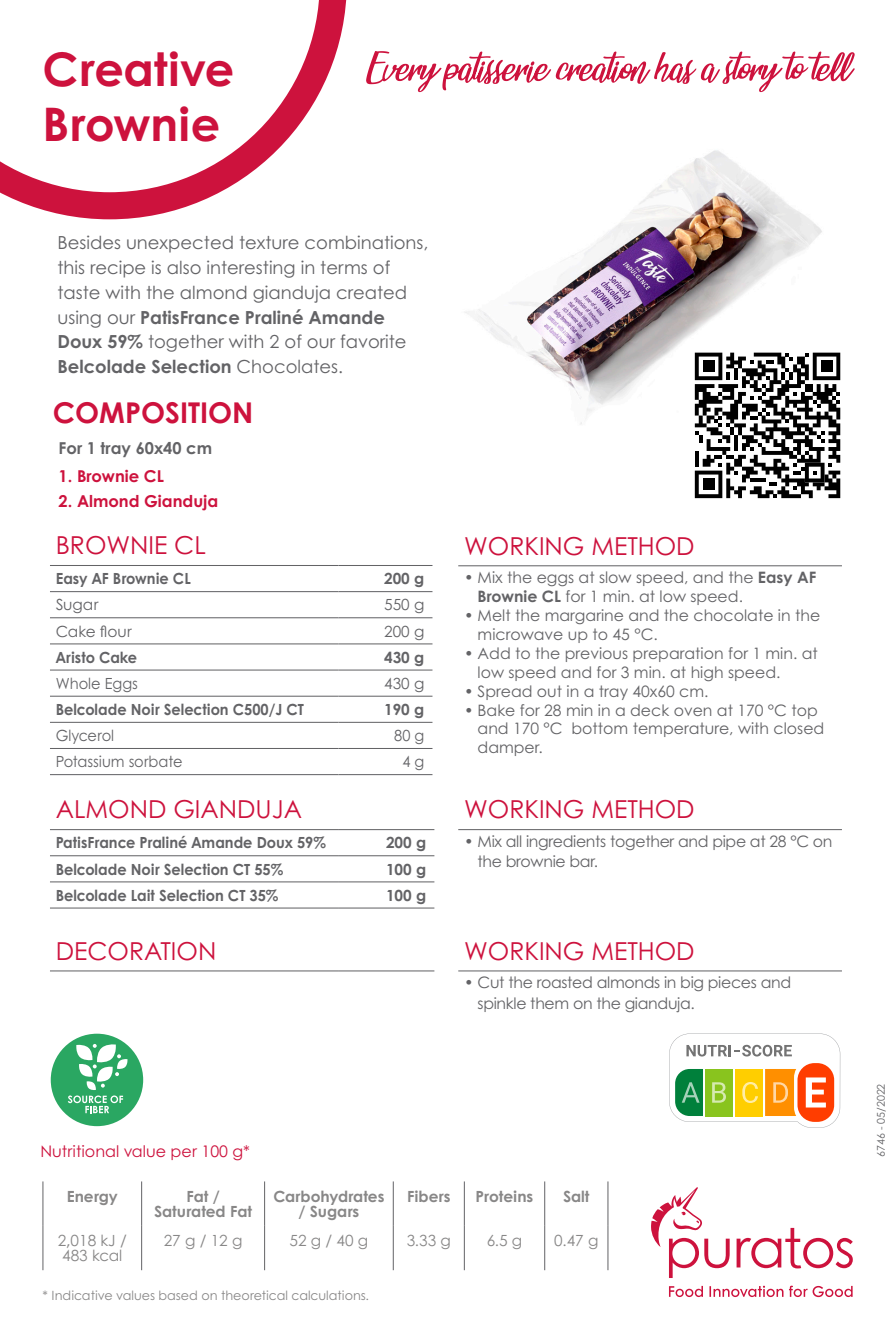
<style>
.page{position:relative;width:893px;height:1340px;background:#fff}
.page>*{position:absolute;margin:0;border:0;box-sizing:border-box;transform-origin:0 0}
.t1{font:700 46.35px "Century Gothic";color:#cd123d}
.N_Title_Bold{font:700 28.57px "Century Gothic Pro";color:#cd123d}
.N_Title{font:24.75px "Century Gothic Pro";color:#cd123d}
.Frame_text_red{font:18px/24.8px "Century Gothic Pro";color:#636366}
.Composition{font:700 16.43px "Century Gothic Pro";color:#cd123d}
.N_Tips___Tricks_body{font:700 16.43px "Century Gothic Pro";color:#636366}
.nutritionTitle{font:15.97px "Century Gothic";color:#cd123d}
.t2{font:15.75px/18.9px "Century Gothic Pro";color:#636366}
.t3{font:15.75px/20.5px "Century Gothic Pro";letter-spacing:-.02em;color:#636366}
.N_INGR_Puratos{font:700 15.3px "Century Gothic";color:#636366;scale:.95 1}
.nutritionContent{font:700 15.3px/15.3px "Century Gothic";color:#888787;text-align:center}
.nutritionContent-2{font:15.3px "Century Gothic";color:#888787}
.N_INGR_Puratos-2{font:15.3px "Century Gothic";color:#636366;scale:.95 1}
.N_INGR{font:15.3px "Century Gothic";color:#636366}
.N_INGR-2{font:700 15.3px "Century Gothic";color:#636366}
.legend{font:12.83px "Century Gothic";color:#888787}
.t4{font:10.58px "Century Gothic";color:#636366}
.s1{font-weight:700}
</style>
<div class="page">
<img style="left:465px;top:92px;width:376px;height:402px">
<svg style="left:0;top:0;width:347px;height:219px"></svg>
<hr style="left:50px;top:829px;width:288px;height:1px;background:#636366">
<hr style="left:50px;top:855px;width:288px;height:1px;background:#636366">
<hr style="left:50px;top:881px;width:288px;height:1px;background:#636366">
<hr style="left:50px;top:907px;width:288px;height:1px;background:#636366">
<hr style="left:338px;top:829px;width:96px;height:1px;background:#636366">
<hr style="left:338px;top:855px;width:96px;height:1px;background:#636366">
<hr style="left:338px;top:881px;width:96px;height:1px;background:#636366">
<hr style="left:338px;top:907px;width:96px;height:1px;background:#636366">
<hr style="left:50px;top:970px;width:288px;height:1px;background:#636366">
<hr style="left:338px;top:970px;width:96px;height:1px;background:#636366">
<hr style="left:50px;top:565px;width:288px;height:1px;background:#636366">
<hr style="left:338px;top:565px;width:94px;height:1px;background:#636366">
<hr style="left:50px;top:591px;width:288px;height:1px;background:#636366">
<hr style="left:50px;top:617px;width:288px;height:1px;background:#636366">
<hr style="left:50px;top:643px;width:288px;height:1px;background:#636366">
<hr style="left:338px;top:591px;width:94px;height:1px;background:#636366">
<hr style="left:338px;top:617px;width:94px;height:1px;background:#636366">
<hr style="left:338px;top:643px;width:94px;height:1px;background:#636366">
<hr style="left:50px;top:669px;width:288px;height:1px;background:#636366">
<hr style="left:50px;top:695px;width:288px;height:1px;background:#636366">
<hr style="left:50px;top:721px;width:288px;height:2px;background:#636366">
<hr style="left:50px;top:748px;width:288px;height:1px;background:#636366">
<hr style="left:50px;top:774px;width:288px;height:1px;background:#636366">
<hr style="left:338px;top:669px;width:94px;height:1px;background:#636366">
<hr style="left:338px;top:695px;width:94px;height:1px;background:#636366">
<hr style="left:338px;top:721px;width:94px;height:2px;background:#636366">
<hr style="left:338px;top:748px;width:94px;height:1px;background:#636366">
<hr style="left:338px;top:774px;width:94px;height:1px;background:#636366">
<hr style="left:458px;top:565px;width:384px;height:1px;background:#636366">
<hr style="left:458px;top:829px;width:384px;height:1px;background:#636366">
<hr style="left:458px;top:970px;width:384px;height:1px;background:#636366">
<svg style="left:651px;top:1187px;width:79px;height:90px"></svg>
<svg style="left:669px;top:1285px;width:184px;height:12px"></svg>
<svg style="left:737px;top:1227px;width:116px;height:41px"></svg>
<hr style="left:43px;top:1181px;width:1px;height:44px;background:#636366">
<hr style="left:43px;top:1225px;width:1px;height:45px;background:#636366">
<hr style="left:141px;top:1181px;width:1px;height:44px;background:#636366">
<hr style="left:264px;top:1181px;width:1px;height:44px;background:#636366">
<hr style="left:393px;top:1181px;width:1px;height:44px;background:#636366">
<hr style="left:464px;top:1181px;width:1px;height:44px;background:#636366">
<hr style="left:544px;top:1181px;width:1px;height:44px;background:#636366">
<hr style="left:608px;top:1181px;width:1px;height:44px;background:#636366">
<hr style="left:141px;top:1225px;width:1px;height:45px;background:#636366">
<hr style="left:264px;top:1225px;width:1px;height:45px;background:#636366">
<hr style="left:393px;top:1225px;width:1px;height:45px;background:#636366">
<hr style="left:464px;top:1225px;width:1px;height:45px;background:#636366">
<hr style="left:544px;top:1225px;width:1px;height:45px;background:#636366">
<hr style="left:608px;top:1225px;width:1px;height:45px;background:#636366">
<svg style="left:366px;top:51px;width:489px;height:41px"></svg>
<div style="left:51px;top:1033px;width:92px;height:93px;background:#2aa762;border-radius:50%"></div>
<svg style="left:68px;top:1043px;width:59px;height:70px"></svg>
<svg style="left:669px;top:1033px;width:171px;height:94px"></svg>
<svg style="left:695px;top:352px;width:145px;height:146px"></svg>
<p class="t1" style="left:43px;top:38px;width:193px">Creative</p>
<p class="t1" style="left:43px;top:94px;width:179px">Brownie</p>
<p class="Frame_text_red" style="left:57px;top:230px;width:373px">Besides unexpected texture combinations, this recipe is also interesting in terms of taste with the almond gianduja created using our <span class="s1">PatisFrance Praliné Amande Doux 59%</span> together with 2 of our favorite <span class="s1">Belcolade Selection</span> Chocolates.</p>
<p class="N_Title_Bold" style="left:53px;top:395px;width:202px">COMPOSITION</p>
<p class="N_Tips___Tricks_body" style="left:59px;top:438px;width:155px">For 1 tray 60x40 cm</p>
<p class="Composition" style="left:59px;top:465px;width:107px">1. Brownie CL</p>
<p class="Composition" style="left:59px;top:491px;width:161px">2. Almond Gianduja</p>
<p class="N_Title" style="left:56px;top:530px;width:152px">BROWNIE CL</p>
<p class="N_INGR_Puratos" style="left:56px;top:568px;width:144px">Easy AF Brownie CL</p>
<p class="N_INGR-2" style="left:384px;top:568px;width:42px">200 g</p>
<p class="N_INGR" style="left:56px;top:595px;width:44px">Sugar</p>
<p class="N_INGR" style="left:384px;top:595px;width:42px">550 g</p>
<p class="N_INGR" style="left:56px;top:621px;width:78px">Cake flour</p>
<p class="N_INGR" style="left:384px;top:621px;width:42px">200 g</p>
<p class="N_INGR_Puratos" style="left:56px;top:647px;width:87px">Aristo Cake</p>
<p class="N_INGR-2" style="left:384px;top:647px;width:42px">430 g</p>
<p class="N_INGR_Puratos-2" style="left:56px;top:673px;width:88px">Whole Eggs</p>
<p class="N_INGR" style="left:384px;top:673px;width:42px">430 g</p>
<p class="N_INGR_Puratos" style="left:56px;top:699px;width:263px">Belcolade Noir Selection C500/J CT</p>
<p class="N_INGR-2" style="left:384px;top:699px;width:42px">190 g</p>
<p class="N_INGR_Puratos-2" style="left:56px;top:726px;width:63px">Glycerol</p>
<p class="N_INGR_Puratos-2" style="left:394px;top:726px;width:33px">80 g</p>
<p class="N_INGR_Puratos-2" style="left:56px;top:752px;width:135px">Potassium sorbate</p>
<p class="N_INGR_Puratos-2" style="left:402px;top:752px;width:25px">4 g</p>
<p class="N_Title" style="left:56px;top:794px;width:248px">ALMOND GIANDUJA</p>
<p class="N_INGR_Puratos" style="left:56px;top:832px;width:286px">PatisFrance Praliné Amande Doux 59%</p>
<p class="N_INGR-2" style="left:386px;top:832px;width:42px">200 g</p>
<p class="N_INGR_Puratos" style="left:56px;top:858px;width:241px">Belcolade Noir Selection CT 55%</p>
<p class="N_INGR-2" style="left:386px;top:858px;width:42px">100 g</p>
<p class="N_INGR_Puratos" style="left:56px;top:885px;width:236px">Belcolade Lait Selection CT 35%</p>
<p class="N_INGR-2" style="left:386px;top:885px;width:42px">100 g</p>
<p class="N_Title" style="left:56px;top:935px;width:162px">DECORATION</p>
<p class="N_Title" style="left:464px;top:530px;width:232px">WORKING METHOD</p>
<p class="t2" style="left:478px;top:568px;width:340px;text-indent:-14px">• Mix the eggs at slow speed, and the <span class="s1">Easy AF<br>Brownie CL</span> for 1 min. at low speed.</p>
<p class="t2" style="left:478px;top:605px;width:344px;text-indent:-14px">• Melt the margarine and the chocolate in the microwave up to 45 °C.</p>
<p class="t2" style="left:478px;top:643px;width:342px;text-indent:-14px">• Add to the previous preparation for 1 min. at low speed and for 3 min. at high speed.</p>
<p class="t2" style="left:464px;top:681px;width:246px">• Spread out in a tray 40x60 cm.</p>
<p class="t2" style="left:478px;top:700px;width:348px;text-indent:-14px">• Bake for 28 min in a deck oven at 170 °C top and 170 °C bottom temperature, with closed damper.</p>
<p class="N_Title" style="left:464px;top:794px;width:232px">WORKING METHOD</p>
<p class="t3" style="left:478px;top:831px;width:356px;text-indent:-14px">• Mix all ingredients together and pipe at 28 °C on the brownie bar.</p>
<p class="N_Title" style="left:464px;top:935px;width:232px">WORKING METHOD</p>
<p class="t3" style="left:478px;top:972px;width:315px;text-indent:-14px">• Cut the roasted almonds in big pieces and spinkle them on the gianduja.</p>
<p class="nutritionTitle" style="left:40px;top:1140px;width:211px">Nutritional value per 100 g*</p>
<p class="nutritionContent" style="left:67px;top:1187px;width:53px">Energy</p>
<p class="nutritionContent" style="left:186px;top:1187px;width:35px">Fat /</p>
<p class="nutritionContent" style="left:154px;top:1203px;width:100px">Saturated Fat</p>
<p class="nutritionContent" style="left:273px;top:1187px;width:113px">Carbohydrates / Sugars</p>
<p class="nutritionContent" style="left:407px;top:1187px;width:45px">Fibers</p>
<p class="nutritionContent" style="left:476px;top:1187px;width:59px">Proteins</p>
<p class="nutritionContent" style="left:563px;top:1187px;width:28px">Salt</p>
<p class="nutritionContent-2" style="left:58px;top:1230px;width:70px">2,018 kJ /</p>
<p class="nutritionContent-2" style="left:62px;top:1246px;width:62px">483 kcal</p>
<p class="nutritionContent-2" style="left:164px;top:1230px;width:80px">27 g / 12 g</p>
<p class="nutritionContent-2" style="left:290px;top:1230px;width:80px">52 g / 40 g</p>
<p class="nutritionContent-2" style="left:407px;top:1230px;width:46px">3.33 g</p>
<p class="nutritionContent-2" style="left:487px;top:1230px;width:37px">6.5 g</p>
<p class="nutritionContent-2" style="left:554px;top:1230px;width:46px">0.47 g</p>
<p class="legend" style="left:43px;top:1287px;width:328px">* Indicative values based on theoretical calculations.</p>
<p class="t4" style="left:874px;top:1156px;width:75px;rotate:-90deg">6746 - 05/2022</p>
</div>
